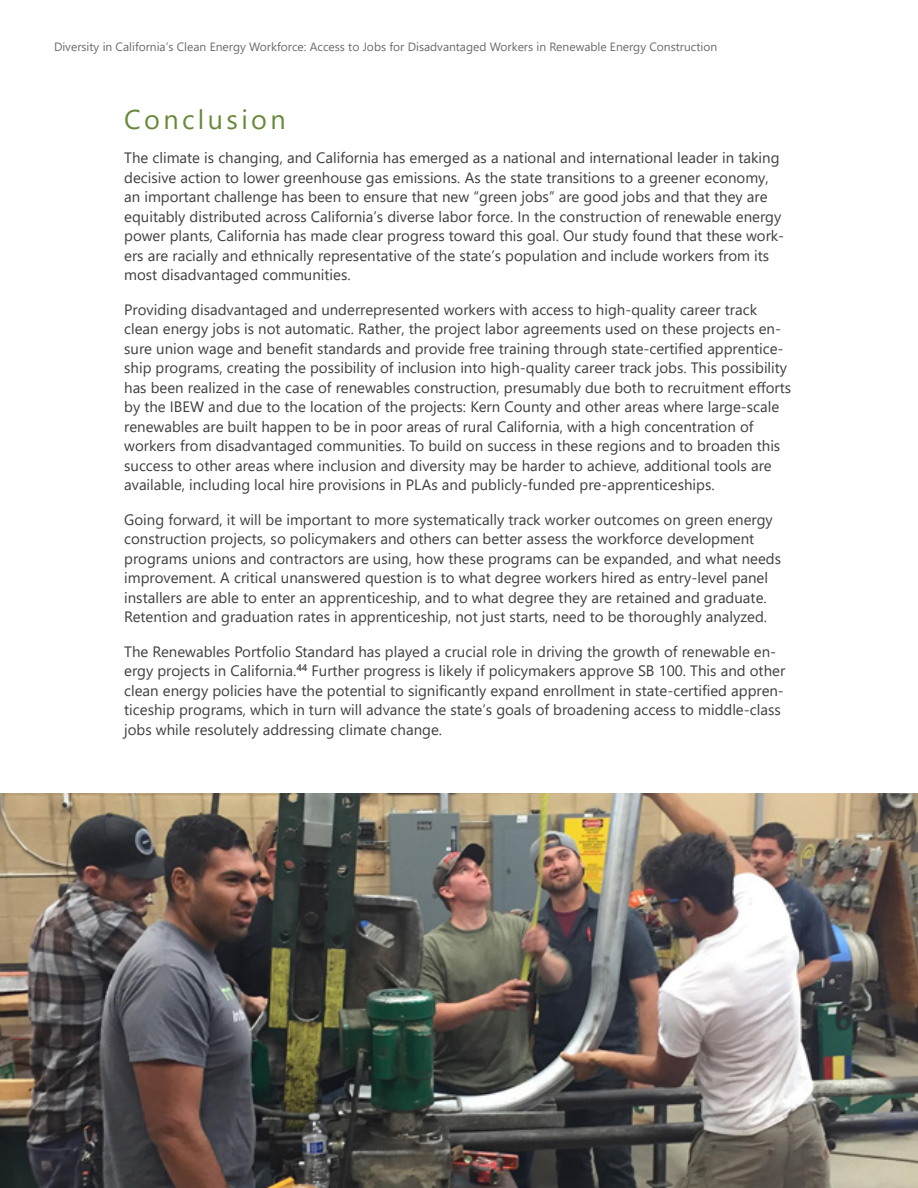
<style>
.page{position:relative;width:918px;height:1188px;background:#fff}
.page>*{position:absolute;margin:0;border:0;box-sizing:border-box;transform-origin:0 0}
.header1{font:27px "Segoe UI";letter-spacing:.125em;color:#68893b}
.t1{font:15px/19.5px "Segoe UI";color:#3e3e3f}
.t2{font:12px "Segoe UI";color:#6b6b6b}
</style>
<div class="page">
<img style="left:0;top:794px;width:918px;height:394px">
<p class="t2" style="left:54px;top:36px;width:665px">Diversity in California’s Clean Energy Workforce: Access to Jobs for Disadvantaged Workers in Renewable Energy Construction</p>
<p class="header1" style="left:124px;top:94px;width:163px">Conclusion</p>
<p class="t1" style="left:124px;top:147px;width:662px">The climate is changing, and California has emerged as a national and international leader in taking decisive action to lower greenhouse gas emissions. As the state transitions to a greener economy, an important challenge has been to ensure that new “green jobs” are good jobs and that they are equitably distributed across California’s diverse labor force. In the construction of renewable energy power plants, California has made clear progress toward this goal. Our study found that these work&shy;ers are racially and ethnically representative of the state’s population and include workers from its most disadvantaged communities.</p>
<p class="t1" style="left:124px;top:298px;width:668px">Providing disadvantaged and underrepresented workers with access to high-quality career track clean energy jobs is not automatic. Rather, the project labor agreements used on these projects en&shy;sure union wage and benefit standards and provide free training through state-certified apprentice&shy;ship programs, creating the possibility of inclusion into high-quality career track jobs. This possibility has been realized in the case of renewables construction, presumably due both to recruitment efforts by the IBEW and due to the location of the projects: Kern County and other areas where large-scale renewables are built happen to be in poor areas of rural California, with a high concentration of workers from disadvantaged communities. To build on success in these regions and to broaden this success to other areas where inclusion and diversity may be harder to achieve, additional tools are available, including local hire provisions in PLAs and publicly-funded pre-apprenticeships.</p>
<p class="t1" style="left:124px;top:508px;width:658px">Going forward, it will be important to more systematically track worker outcomes on green energy construction projects, so policymakers and others can better assess the workforce development programs unions and contractors are using, how these programs can be expanded, and what needs improvement. A critical unanswered question is to what degree workers hired as entry-level panel installers are able to enter an apprenticeship, and to what degree they are retained and graduate.<br>Retention and graduation rates in apprenticeship, not just starts, need to be thoroughly analyzed.</p>
<p class="t1" style="left:124px;top:640px;width:663px">The Renewables Portfolio Standard has played a crucial role in driving the growth of renewable en&shy;ergy projects in California.<sup>44</sup> Further progress is likely if policymakers approve SB 100. This and other clean energy policies have the potential to significantly expand enrollment in state-certified appren&shy;ticeship programs, which in turn will advance the state’s goals of broadening access to middle-class jobs while resolutely addressing climate change.</p>
</div>
